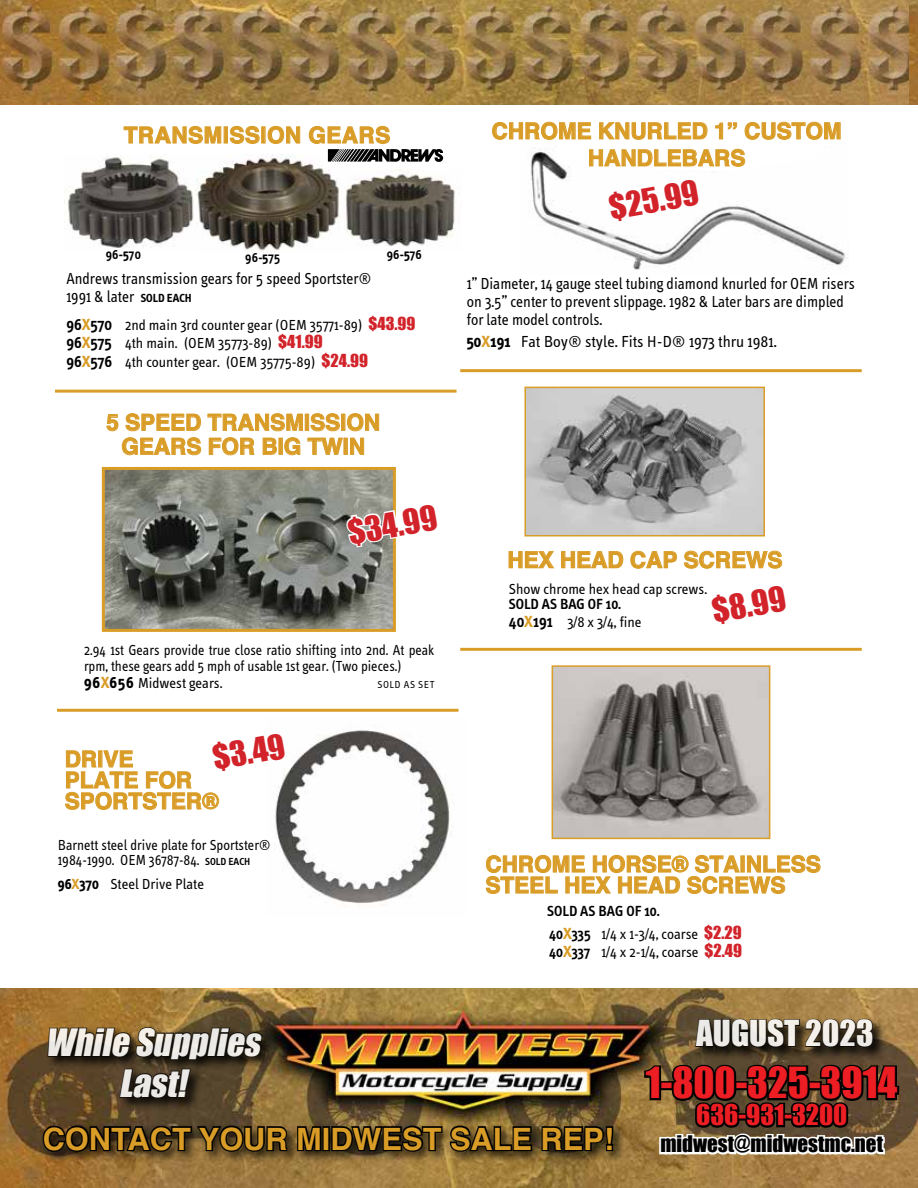
<style>
.page{position:relative;width:918px;height:1188px;background:#fff}
.page>*{position:absolute;margin:0;border:0;box-sizing:border-box;transform-origin:0 0}
.t1{font:39.3px "Impact";color:#ed1d24}
.t2{font:italic 34.65px "Impact";color:#fff}
.t3{font:33px "Impact";color:#fff}
.t4{font:31.65px "Impact";color:#d2232a}
.t5{font:700 30.75px "Helvetica";color:#d99c27}
.t6{font:26.25px "Impact";color:#ed1d24}
.t7{font:700 22.5px/21px "Helvetica";color:#d99c27}
.t8{font:700 22.5px "Helvetica";letter-spacing:.02em;color:#d99c27}
.t9{font:21px "Impact";color:#000}
.t10{font:16.5px/18px "Info Text";color:#000;scale:.95 1}
.t11{font:16.5px "Info Text";color:#000}
.t12{font:15px/18.5px "Info Text";color:#000}
.t13{font:15px/16.5px "Info Text";color:#000;scale:.95 1}
.t14{font:600 15px/18px "Info Text";color:#000}
.t15{font:600 13.5px "Info Text";letter-spacing:.025em;color:#000}
.t16{font:10.5px "Info Text";letter-spacing:.05em;color:#000}
.s1{font-weight:700}
.s2{font-weight:700;font-size:12px}
.s3{font-weight:600;font-size:16.5px}
.s4{font-weight:700;font-size:16.5px;color:#d99c27}
.s5{font-family:"Impact";font-size:16.5px;color:#d2232a}
.s6{font-weight:700;font-size:16.5px}
.s7{font-weight:600;font-size:10.5px}
.s8{font-weight:700;color:#d99c27}
.s9{font-size:16.5px}
.s10{font-weight:400}
.s11{font-family:"Impact";font-weight:400;font-size:16.5px;color:#d2232a}
.s12{font-weight:600}
</style>
<div class="page">
<img style="left:0;top:0;width:910px;height:105px">
<img style="left:0;top:989px;width:918px;height:199px">
<div style="left:39px;top:1123px;width:587px;height:41px;background:#000;opacity:.75"></div>
<svg style="left:41px;top:1124px;width:248px;height:54px;background:#5c4523"></svg>
<svg style="left:296px;top:1106px;width:27px;height:47px"></svg>
<div style="left:322px;top:1126px;width:8px;height:25px;border:3px solid #000"></div>
<svg style="left:330px;top:1117px;width:204px;height:42px;background:#483a1d"></svg>
<svg style="left:540px;top:1124px;width:75px;height:54px;background:#544221"></svg>
<svg style="left:642px;top:1012px;width:259px;height:176px;background:#6a573c"></svg>
<svg style="left:46px;top:1025px;width:230px;height:87px;background:#604a2a"></svg>
<svg style="left:47px;top:1026px;width:216px;height:73px;background:#3e301c"></svg>
<img style="left:910px;top:0;width:8px;height:105px">
<svg style="left:123px;top:125px;width:99px;height:19px"></svg>
<div style="left:224px;top:127px;width:4px;height:16px;border:1px solid #d99c27"></div>
<svg style="left:230px;top:126px;width:30px;height:18px"></svg>
<div style="left:261px;top:127px;width:4px;height:16px;border:1px solid #d99c27"></div>
<svg style="left:267px;top:126px;width:34px;height:18px"></svg>
<img style="left:66px;top:154px;width:128px;height:94px">
<img style="left:195px;top:154px;width:145px;height:98px">
<img style="left:345px;top:170px;width:115px;height:77px">
<svg style="left:309px;top:126px;width:134px;height:36px"></svg>
<svg style="left:106px;top:413px;width:95px;height:43px"></svg>
<svg style="left:207px;top:413px;width:172px;height:43px"></svg>
<img style="left:106px;top:471px;width:286px;height:157px">
<div style="left:102px;top:467px;width:294px;height:165px;border:3px solid #d99c27"></div>
<svg style="left:344px;top:496px;width:52px;height:53px"></svg>
<hr style="left:55px;top:390px;width:402px;height:3px;background:#d99c27">
<img style="left:275px;top:730px;width:177px;height:176px">
<svg style="left:65px;top:730px;width:224px;height:86px"></svg>
<hr style="left:57px;top:709px;width:402px;height:3px;background:#d99c27">
<img style="left:549px;top:224px;width:299px;height:46px">
<svg style="left:492px;top:121px;width:349px;height:103px"></svg>
<hr style="left:460px;top:369px;width:402px;height:3px;background:#d99c27">
<svg style="left:486px;top:854px;width:335px;height:40px"></svg>
<svg style="left:508px;top:551px;width:47px;height:18px"></svg>
<svg style="left:561px;top:551px;width:63px;height:18px"></svg>
<svg style="left:630px;top:551px;width:47px;height:18px"></svg>
<svg style="left:684px;top:550px;width:99px;height:19px"></svg>
<img style="left:527px;top:390px;width:235px;height:144px">
<div style="left:524px;top:387px;width:241px;height:150px;border:2px solid #d99c27"></div>
<img style="left:555px;top:668px;width:212px;height:168px">
<div style="left:552px;top:665px;width:218px;height:174px;border:2px solid #d99c27"></div>
<hr style="left:460px;top:648px;width:402px;height:3px;background:#d99c27">
<h3 class="t8" style="left:124px;top:117px;width:268px">TRANSMISSION GEARS</h3>
<p class="t15" style="left:106px;top:246px;width:37px">96<span class="s1">-5</span>70</p>
<p class="t15" style="left:245px;top:250px;width:36px">96<span class="s1">-5</span>75</p>
<p class="t15" style="left:387px;top:246px;width:37px">96<span class="s1">-5</span>76</p>
<p class="t10" style="left:66px;top:270px;width:323px">Andrews transmission gears for 5 speed Sportster®<br>1991 &amp; later <span class="s2">SOLD EACH</span></p>
<p class="t12" style="left:67px;top:316px;width:350px"><span class="s3">96</span><span class="s4">X</span><span class="s3">570</span> 2nd main 3rd counter gear (OEM 35771-89) <span class="s5">$43.99<br></span><span class="s3">96</span><span class="s4">X</span><span class="s3">575</span> 4th main. (OEM 35773-89) <span class="s5">$41.99<br></span><span class="s3">96</span><span class="s4">X</span><span class="s3">576</span> 4th counter gear. (OEM 35775-89) <span class="s5">$24.99</span></p>
<h3 class="t7" style="left:121px;top:411px;width:260px;line-height:24px;text-indent:-15px">5 SPEED TRANSMISSION<br>GEARS FOR</h3>
<h3 class="t7" style="left:261px;top:436px;width:105px">BIG TWIN</h3>
<h3 class="t4" style="left:345px;top:513px;width:92px;rotate:-10deg">$34.99</h3>
<p class="t13" style="left:84px;top:642px;width:370px">2.94 1st Gears provide true close ratio shifting into 2nd. At peak rpm, these gears add 5 mph of usable 1st gear. (Two pieces.)<br><span class="s6">96</span><span class="s4">X</span><span class="s6">656</span> Midwest gears.</p>
<p class="t16" style="left:377px;top:679px;width:58px">SOLD AS SET</p>
<h3 class="t4" style="left:210px;top:739px;width:74px;rotate:-10deg">$3.49</h3>
<h3 class="t7" style="left:65px;top:749px;width:96px">DRIVE<br>PLATE FOR<br>SPOR</h3>
<h3 class="t7" style="left:128px;top:791px;width:92px">TSTER®</h3>
<p class="t13" style="left:58px;top:838px;width:226px;line-height:15px">Barnett steel drive plate for Sportster®<br>1984-1990. OEM 36787-84. <span class="s7">SOLD EACH</span></p>
<p class="t12" style="left:58px;top:875px;width:148px"><span class="s1">96</span><span class="s8">X</span><span class="s1">370</span> Steel Drive Plate</p>
<h3 class="t7" style="left:492px;top:121px;width:269px">CHROME KNURLED 1” CUS</h3>
<h3 class="t7" style="left:792px;top:121px;width:51px">TOM</h3>
<h3 class="t7" style="left:588px;top:148px;width:159px">HANDLEBARS</h3>
<h3 class="t4" style="left:606px;top:188px;width:92px;rotate:-10deg">$25.99</h3>
<p class="t10" style="left:467px;top:275px;width:410px">1” Diameter, 14 gauge steel tubing diamond knurled for OEM risers on 3.5” center to prevent slippage. 1982 &amp; Later bars are dimpled for late model controls.</p>
<p class="t11" style="left:467px;top:332px;width:311px"><span class="s1">50</span><span class="s8">X</span><span class="s1">191</span> Fat Boy® style. Fits H-D® 1973 thru 1981.</p>
<h3 class="t7" style="left:507px;top:550px;width:277px">HEX HEAD CAP SCREWS</h3>
<h3 class="t4" style="left:709px;top:591px;width:76px;rotate:-10deg">$8.99</h3>
<p class="t12" style="left:509px;top:580px;width:200px">Show chrome hex head cap screws.</p>
<p class="t14" style="left:509px;top:595px;width:134px">SOLD AS BAG OF 10.<br><span class="s9">40</span><span class="s4">X</span><span class="s9">191</span> <span class="s10">3⁄8 x 3⁄4, fine</span></p>
<h3 class="t7" style="left:485px;top:854px;width:337px">CHROME HORSE® STAINLESS<br>STEEL HEX HEAD SCREWS</h3>
<p class="t14" style="left:547px;top:899px;width:196px;line-height:23.7px">SOLD AS BAG OF 10.<br>40<span class="s4">X</span>335 <span class="s10">1⁄4 x 1-3⁄4, coarse</span> <span class="s11">$2.29</span></p>
<p class="t12" style="left:549px;top:943px;width:195px"><span class="s12">40</span><span class="s4">X</span><span class="s12">337</span> 1⁄4 x 2-1⁄4, coarse <span class="s5">$2.49</span></p>
<h2 class="t2" style="left:45px;top:1021px;width:223px">While Supplies</h2>
<h3 class="t3" style="left:696px;top:1013px;width:179px">AUGUST 2023</h3>
<h2 class="t2" style="left:119px;top:1062px;width:76px">Last!</h2>
<h1 class="t1" style="left:646px;top:1059px;width:253px">1-800-325-3914</h1>
<h3 class="t6" style="left:696px;top:1099px;width:153px">636-931-3200</h3>
<h3 class="t5" style="left:43px;top:1114px;width:573px">CONTACT YOUR MI DWEST SALE REP!</h3>
<h3 class="t9" style="left:660px;top:1131px;width:224px">midwest@midwestmc.net</h3>
</div>
